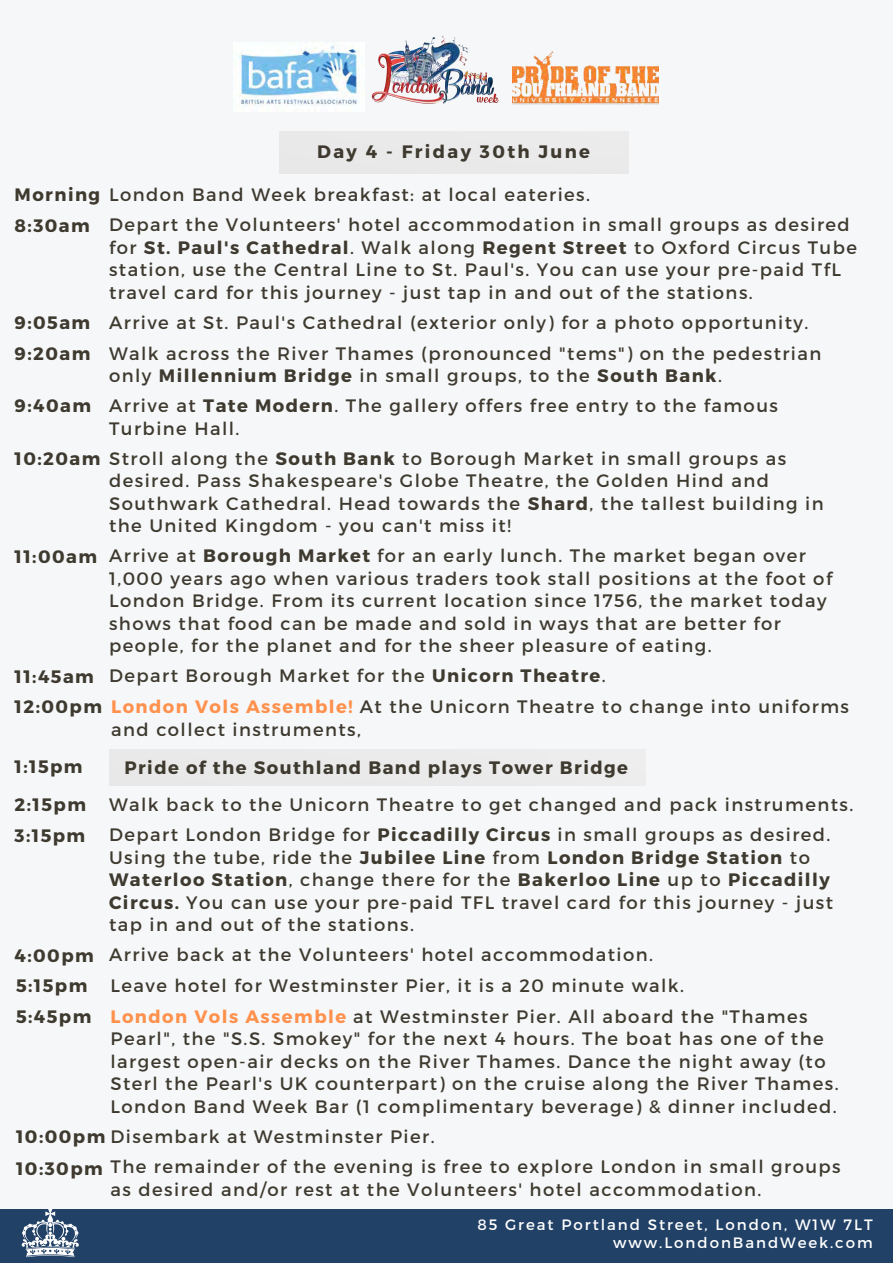
<style>
.page{position:relative;width:893px;height:1264px;background:#fff}
.page>*{position:absolute;margin:0;border:0;box-sizing:border-box;transform-origin:0 0}
.t1{font:18px/22.5px "Montserrat";letter-spacing:.08em;color:#3e3a2f}
.t2{font:700 18px "Montserrat";letter-spacing:.08em;color:#3e3a2f}
.t3{font:700 18px "Montserrat";letter-spacing:.13em;color:#3e3a2f}
.t4{font:15px "Montserrat";letter-spacing:.13em;color:#fff}
.s1{font-weight:700}
.s2{font-weight:700;color:#ff914d}
</style>
<div class="page">
<div style="left:0;top:0;width:892px;height:1262px;background:#f6f7f9"></div>
<div style="left:0;top:1208px;width:892px;height:54px;background:#214166"></div>
<svg style="left:21px;top:1208px;width:58px;height:49px"></svg>
<img style="left:239px;top:46px;width:101px;height:59px">
<img style="left:340px;top:36px;width:190px;height:112px">
<img style="left:512px;top:49px;width:147px;height:55px">
<p class="t3" style="left:317px;top:140px;width:274px">Day 4 - Friday 30th June</p>
<p class="t2" style="left:15px;top:183px;width:87px">Morning</p>
<p class="t1" style="left:109px;top:182px;width:482px">London Band Week breakfast: at local eateries.</p>
<p class="t2" style="left:15px;top:213px;width:77px">8:30am</p>
<p class="t1" style="left:109px;top:213px;width:749px">Depart the Volunteers' hotel accommodation in small groups as desired for <span class="s1">St. Paul's Cathedral</span>. Walk along <span class="s1">Regent Street</span> to Oxford Circus Tube station, use the Central Line to St. Paul's. You can use your pre-paid TfL travel card for this journey - just tap in and out of the stations.</p>
<p class="t2" style="left:15px;top:311px;width:77px">9:05am</p>
<p class="t1" style="left:109px;top:310px;width:701px">Arrive at St. Paul's Cathedral (exterior only) for a photo opportunity.</p>
<p class="t2" style="left:15px;top:342px;width:77px">9:20am</p>
<p class="t1" style="left:109px;top:341px;width:713px">Walk across the River Thames (pronounced "tems") on the pedestrian only <span class="s1">Millennium Bridge</span> in small groups, to the <span class="s1">South Bank</span>.</p>
<p class="t2" style="left:15px;top:394px;width:78px">9:40am</p>
<p class="t1" style="left:109px;top:393px;width:670px">Arrive at <span class="s1">Tate Modern</span>. The gallery offers free entry to the famous<br>Turbine Hall.</p>
<p class="t2" style="left:15px;top:447px;width:87px">10:20am</p>
<p class="t1" style="left:109px;top:446px;width:716px">Stroll along the <span class="s1">South Bank</span> to Borough Market in small groups as desired. Pass Shakespeare's Globe Theatre, the Golden Hind and Southwark Cathedral. Head towards the <span class="s1">Shard</span>, the tallest building in the United Kingdom - you can't miss it!</p>
<p class="t2" style="left:15px;top:544px;width:84px">11:00am</p>
<p class="t1" style="left:109px;top:544px;width:724px">Arrive at <span class="s1">Borough Market</span> for an early lunch. The market began over 1,000 years ago when various traders took stall positions at the foot of London Bridge. From its current location since 1756, the market today shows that food can be made and sold in ways that are better for people, for the planet and for the sheer pleasure of eating.</p>
<p class="t2" style="left:15px;top:664px;width:81px">11:45am</p>
<p class="t1" style="left:109px;top:664px;width:498px">Depart Borough Market for the <span class="s1">Unicorn Theatre</span>.</p>
<p class="t2" style="left:15px;top:695px;width:89px">12:00pm</p>
<p class="t1" style="left:111px;top:694px;width:739px"><span class="s2">London Vols Assemble!</span> At the Unicorn Theatre to change into uniforms and collect instruments,</p>
<p class="t2" style="left:15px;top:755px;width:70px">1:15pm</p>
<p class="t2" style="left:124px;top:755px;width:505px">Pride of the Southland Band plays Tower Bridge</p>
<p class="t2" style="left:15px;top:792px;width:73px">2:15pm</p>
<p class="t1" style="left:109px;top:792px;width:745px">Walk back to the Unicorn Theatre to get changed and pack instruments.</p>
<p class="t2" style="left:15px;top:823px;width:72px">3:15pm</p>
<p class="t1" style="left:109px;top:822px;width:725px">Depart London Bridge for <span class="s1">Piccadilly Circus</span> in small groups as desired.<br>Using the tube, ride the <span class="s1">Jubilee Line</span> from <span class="s1">London Bridge Station</span> to <span class="s1">Waterloo Station</span>, change there for the <span class="s1">Bakerloo Line</span> up to <span class="s1">Piccadilly Circus.</span> You can use your pre-paid TFL travel card for this journey - just tap in and out of the stations.</p>
<p class="t2" style="left:15px;top:943px;width:81px">4:00pm</p>
<p class="t1" style="left:109px;top:942px;width:545px">Arrive back at the Volunteers' hotel accommodation.</p>
<p class="t2" style="left:16px;top:974px;width:73px">5:15pm</p>
<p class="t1" style="left:110px;top:973px;width:575px">Leave hotel for Westminster Pier, it is a 20 minute walk.</p>
<p class="t2" style="left:16px;top:1004px;width:77px">5:45pm</p>
<p class="t1" style="left:110px;top:1004px;width:729px"><span class="s2">London Vols Assemble</span> at Westminster Pier. All aboard the "Thames Pearl", the "S.S. Smokey" for the next 4 hours. The boat has one of the largest open-air decks on the River Thames. Dance the night away (to Sterl the Pearl's UK counterpart) on the cruise along the River Thames.<br>London Band Week Bar (1 complimentary beverage) &amp; dinner included.</p>
<p class="t1" style="left:16px;top:1124px;width:420px"><span class="s1">10:00pm</span> Disembark at Westminster Pier.</p>
<p class="t1" style="left:16px;top:1154px;width:826px"><span class="s1">10:30pm</span> The remainder of the evening is free to explore London in small groups</p>
<p class="t1" style="left:110px;top:1177px;width:652px">as desired and/or rest at the Volunteers' hotel accommodation.</p>
<p class="t4" style="left:477px;top:1214px;width:397px">85 Great Portland Street, London, W1W 7LT</p>
<p class="t4" style="left:613px;top:1232px;width:261px">www.LondonBandWeek.com</p>
</div>
